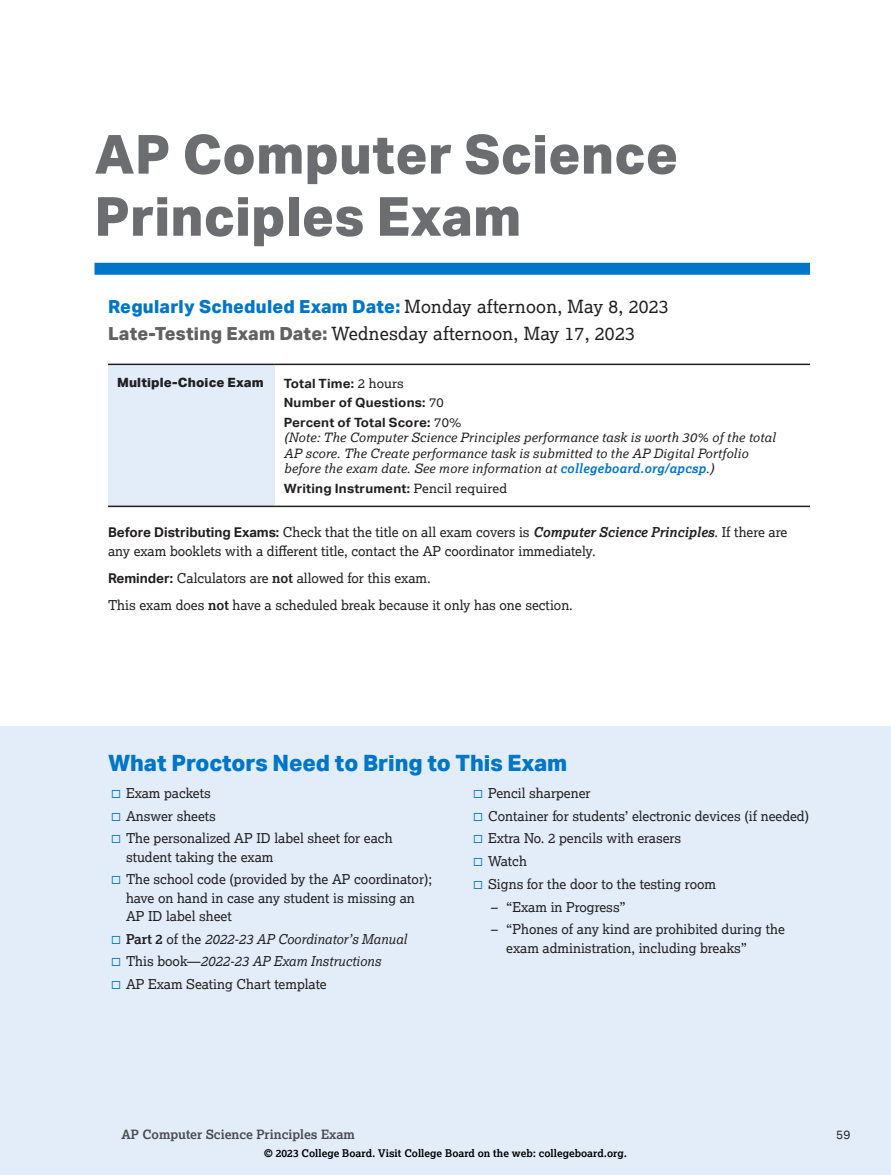
<style>
.page{position:relative;width:891px;height:1175px;background:#fff}
.page>*{position:absolute;margin:0;border:0;box-sizing:border-box;transform-origin:0 0}
.t1{font:800 54px/62.1px "Aktiv Grotesk";letter-spacing:.005em;color:#6c6d70}
.t2{font:800 22.5px "Aktiv Grotesk";color:#0076c8}
.t3{font:800 18px "Aktiv Grotesk";letter-spacing:.015em;color:#0076c8}
.t4{font:18px "Lexia";letter-spacing:.015em;color:#231f20}
.t5{font:13.5px/22.6px "Lexia";color:#231f20}
.t6{font:italic 13.5px/22.8px "Lexia";color:#231f20}
.t7{font:italic 12.75px/15.3px "Lexia";letter-spacing:.015em;color:#231f20;scale:1.05 1}
.t8{font:700 12.75px/19.8px "Aktiv Grotesk";letter-spacing:.015em;color:#231f20;scale:1.05 1}
.t9{font:700 12.75px "Lexia";color:#4b4c4d}
.t10{font:800 12.75px "Aktiv Grotesk";letter-spacing:.015em;color:#231f20;scale:1.05 1}
.t11{font:12px "Aktiv Grotesk";color:#231f20}
.t12{font:700 10.5px "Lexia";color:#000}
.s1{font-family:"Lexia";font-weight:400;color:#231f20}
.s2{font-family:"Aktiv Grotesk";font-weight:800;color:#616164}
.s3{font-family:"Lexia";font-weight:400}
.s4{font-weight:700;color:#0076c8}
.s5{font-family:"Aktiv Grotesk";font-weight:700}
.s6{font-weight:700;font-style:italic}
.s7{font-weight:700}
.s8{font-weight:700;font-style:normal}
.s9{font-style:normal}
</style>
<div class="page">
<div style="left:0;top:726px;width:891px;height:448px;background:#e2edf9"></div>
<div style="left:94px;top:263px;width:716px;height:12px;background:#0076c8"></div>
<div style="left:108px;top:364px;width:167px;height:142px;background:#e2edf9"></div>
<hr style="left:108px;top:363px;width:167px;height:2px;background:#231f20">
<hr style="left:108px;top:505px;width:167px;height:2px;background:#231f20">
<hr style="left:275px;top:363px;width:535px;height:2px;background:#231f20">
<hr style="left:275px;top:505px;width:535px;height:2px;background:#231f20">
<h1 class="t1" style="left:94px;top:122px;width:585px">AP Computer Science<br>Principles Exam</h1>
<h3 class="t3" style="left:108px;top:295px;width:562px">Regularly Scheduled Exam Date: <span class="s1">Monday afternoon, May 8, 2023</span></h3>
<h3 class="t4" style="left:108px;top:322px;width:528px"><span class="s2">Late-Testing Exam Date:</span> Wednesday afternoon, May 17, 2023</h3>
<p class="t10" style="left:117px;top:374px;width:141px">Multiple-Choice Exam</p>
<p class="t8" style="left:284px;top:373px;width:171px">Total Time: <span class="s3">2 hours<br></span>Number of Questions: <span class="s3">70<br></span>Percent of Total Score: <span class="s3">70%</span></p>
<p class="t7" style="left:284px;top:430px;width:470px">(Note: The Computer Science Principles performance task is worth 30% of the total<br>AP score. The Create performance task is submitted to the AP Digital Portfolio before the exam date. See more information at <span class="s4">collegeboard.org/apcsp</span>.)</p>
<p class="t8" style="left:284px;top:478px;width:214px">Writing Instrument: <span class="s3">Pencil required</span></p>
<p class="t5" style="left:108px;top:523px;width:681px;line-height:18.1px"><span class="s5">Before Distributing Exams:</span> Check that the title on all exam covers is <span class="s6">Computer Science Principles</span>. If there are any exam booklets with a different title, contact the AP coordinator immediately.</p>
<p class="t5" style="left:108px;top:564px;width:466px;line-height:27.3px"><span class="s5">Reminder:</span> Calculators are <span class="s7">not</span> allowed for this exam.<br>This exam does <span class="s7">not</span> have a scheduled break because it only has one section.</p>
<h2 class="t2" style="left:108px;top:748px;width:461px">What Proctors Need to Bring to This Exam</h2>
<p class="t5" style="left:126px;top:781px;width:268px">Exam packets<br>Answer sheets<br>The personalized AP ID label sheet for each</p>
<p class="t5" style="left:126px;top:845px;width:308px">student taking the exam<br>The school code (provided by the AP coordinator);</p>
<p class="t5" style="left:126px;top:888px;width:290px;line-height:18.3px">have on hand in case any student is missing an<br>AP ID label sheet</p>
<p class="t6" style="left:126px;top:927px;width:282px"><span class="s8">Part 2</span> <span class="s9">of the</span> 2022-23 AP Coordinator’s Manual<br><span class="s9">This book—</span>2022-23 AP Exam Instructions<br><span class="s9">AP Exam Seating Chart template</span></p>
<p class="t5" style="left:488px;top:781px;width:322px">Pencil sharpener<br>Container for students’ electronic devices (if needed)<br>Extra No. 2 pencils with erasers<br>Watch<br>Signs for the door to the testing room</p>
<p class="t5" style="left:491px;top:895px;width:136px">– “Exam in Progress”</p>
<p class="t5" style="left:506px;top:920px;width:280px;line-height:18.1px;text-indent:-15px">– “Phones of any kind are prohibited during the exam administration, including breaks”</p>
<p class="t9" style="left:122px;top:1126px;width:235px">AP Computer Science Principles Exam</p>
<p class="t11" style="left:836px;top:1127px;width:16px">59</p>
<p class="t12" style="left:264px;top:1146px;width:365px">© 2023 College Board. Visit College Board on the web: collegeboard.org.</p>
</div>
